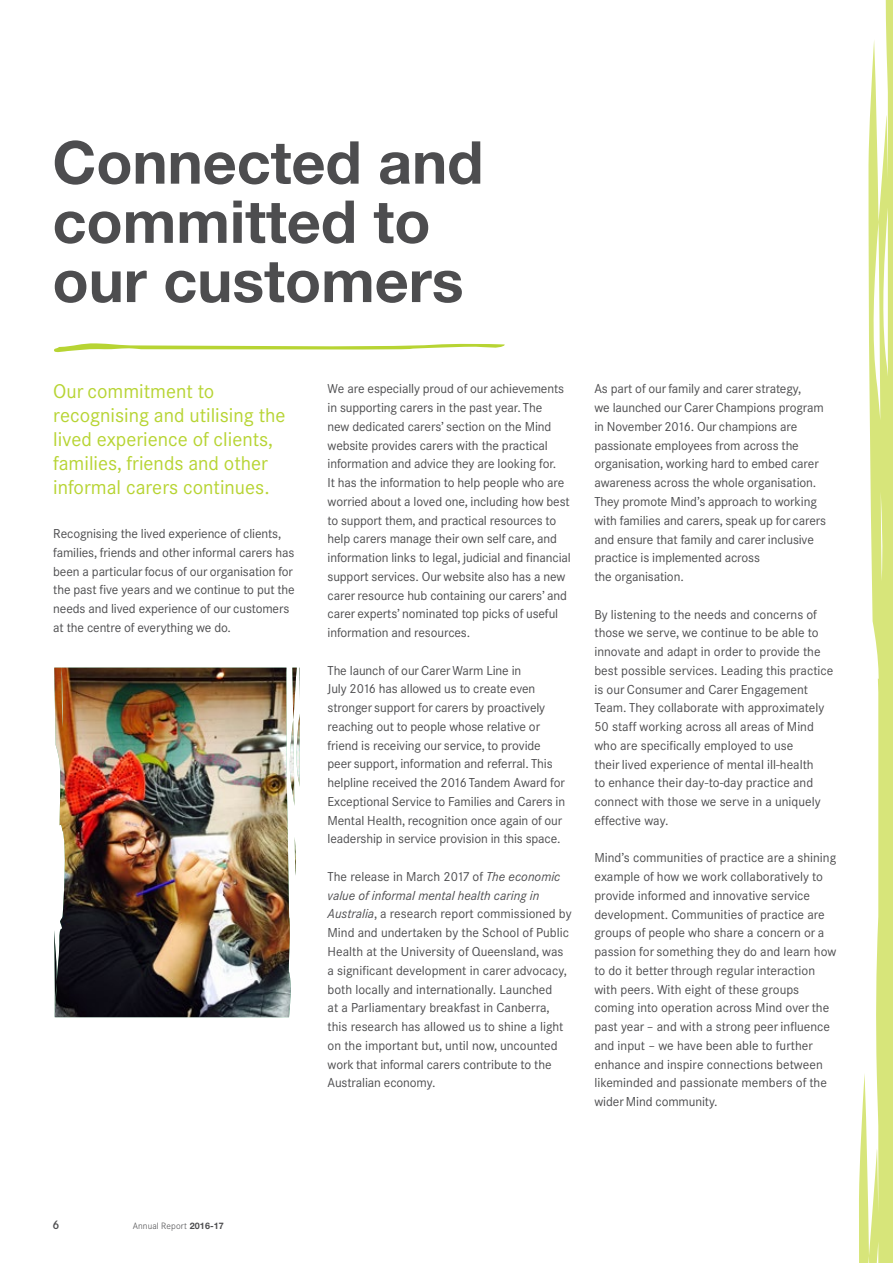
<style>
.page{position:relative;width:893px;height:1263px;background:#fff}
.page>*{position:absolute;margin:0;border:0;box-sizing:border-box;transform-origin:0 0}
.t1{font:700 59.25px/59.2px "Helvetica Neue LT Std";color:#4d4d4f}
.t2{font:19.5px/24px "Corporate SBQ";color:#b7d433}
.t3{font:12.75px/18.8px "Corporate SBQ";letter-spacing:-.01em;color:#4d4d4f}
.t4{font:500 12px "Corporate SBQ";color:#4d4d4f}
.t5{font:300 9px "Corporate SBQ";letter-spacing:.01em;color:#4d4d4f}
.s1{font-style:italic}
.s2{font-family:"Helvetica Neue LT Std";font-weight:700}
</style>
<div class="page">
<svg style="left:859px;top:0;width:34px;height:1263px"></svg>
<svg style="left:54px;top:343px;width:451px;height:10px"></svg>
<img style="left:54px;top:668px;width:246px;height:349px">
<h1 class="t1" style="left:52px;top:132px;width:432px">Connected and committed to our customers</h1>
<h2 class="t2" style="left:53px;top:380px;width:234px">Our commitment to recognising and utilising the lived experience of clients, families, friends and other informal carers continues.</h2>
<p class="t3" style="left:53px;top:524px;width:243px">Recognising the lived experience of clients, families, friends and other informal carers has been a particular focus of our organisation for the past five years and we continue to put the needs and lived experience of our customers at the centre of everything we do.</p>
<p class="t3" style="left:328px;top:380px;width:245px">We are especially proud of our achievements in supporting carers in the past year. The<br>new dedicated carers’ section on the Mind website provides carers with the practical information and advice they are looking for.<br>It has the information to help people who are worried about a loved one, including how best to support them, and practical resources to help carers manage their own self care, and information links to legal, judicial and financial support services. Our website also has a new carer resource hub containing our carers’ and carer experts’ nominated top picks of useful information and resources.</p>
<p class="t3" style="left:328px;top:661px;width:239px">The launch of our Carer Warm Line in<br>July 2016 has allowed us to create even stronger support for carers by proactively reaching out to people whose relative or friend is receiving our service, to provide peer support, information and referral. This helpline received the 2016 Tandem Award for Exceptional Service to Families and Carers in Mental Health, recognition once again of our leadership in service provision in this space.</p>
<p class="t3" style="left:328px;top:867px;width:246px">The release in March 2017 of <span class="s1">The economic value of informal mental health caring in Australia</span>, a research report commissioned by Mind and undertaken by the School of Public Health at the University of Queensland, was a significant development in carer advocacy, both locally and internationally. Launched<br>at a Parliamentary breakfast in Canberra, this research has allowed us to shine a light on the important but, until now, uncounted work that informal carers contribute to the Australian economy.</p>
<p class="t3" style="left:594px;top:380px;width:233px">As part of our family and carer strategy,<br>we launched our Carer Champions program in November 2016. Our champions are passionate employees from across the organisation, working hard to embed carer awareness across the whole organisation.<br>They promote Mind’s approach to working with families and carers, speak up for carers and ensure that family and carer inclusive practice is implemented across<br>the organisation.</p>
<p class="t3" style="left:594px;top:605px;width:241px">By listening to the needs and concerns of those we serve, we continue to be able to innovate and adapt in order to provide the best possible services. Leading this practice is our Consumer and Carer Engagement Team. They collaborate with approximately 50 staff working across all areas of Mind who are specifically employed to use<br>their lived experience of mental ill-health<br>to enhance their day-to-day practice and connect with those we serve in a uniquely effective way.</p>
<p class="t3" style="left:594px;top:849px;width:244px">Mind’s communities of practice are a shining example of how we work collaboratively to provide informed and innovative service development. Communities of practice are groups of people who share a concern or a passion for something they do and learn how to do it better through regular interaction with peers. With eight of these groups coming into operation across Mind over the past year – and with a strong peer influence and input – we have been able to further enhance and inspire connections between likeminded and passionate members of the wider Mind community.</p>
<p class="t4" style="left:52px;top:1218px;width:9px">6</p>
<p class="t5" style="left:133px;top:1220px;width:93px">Annual Report <span class="s2">2016-17</span></p>
</div>
